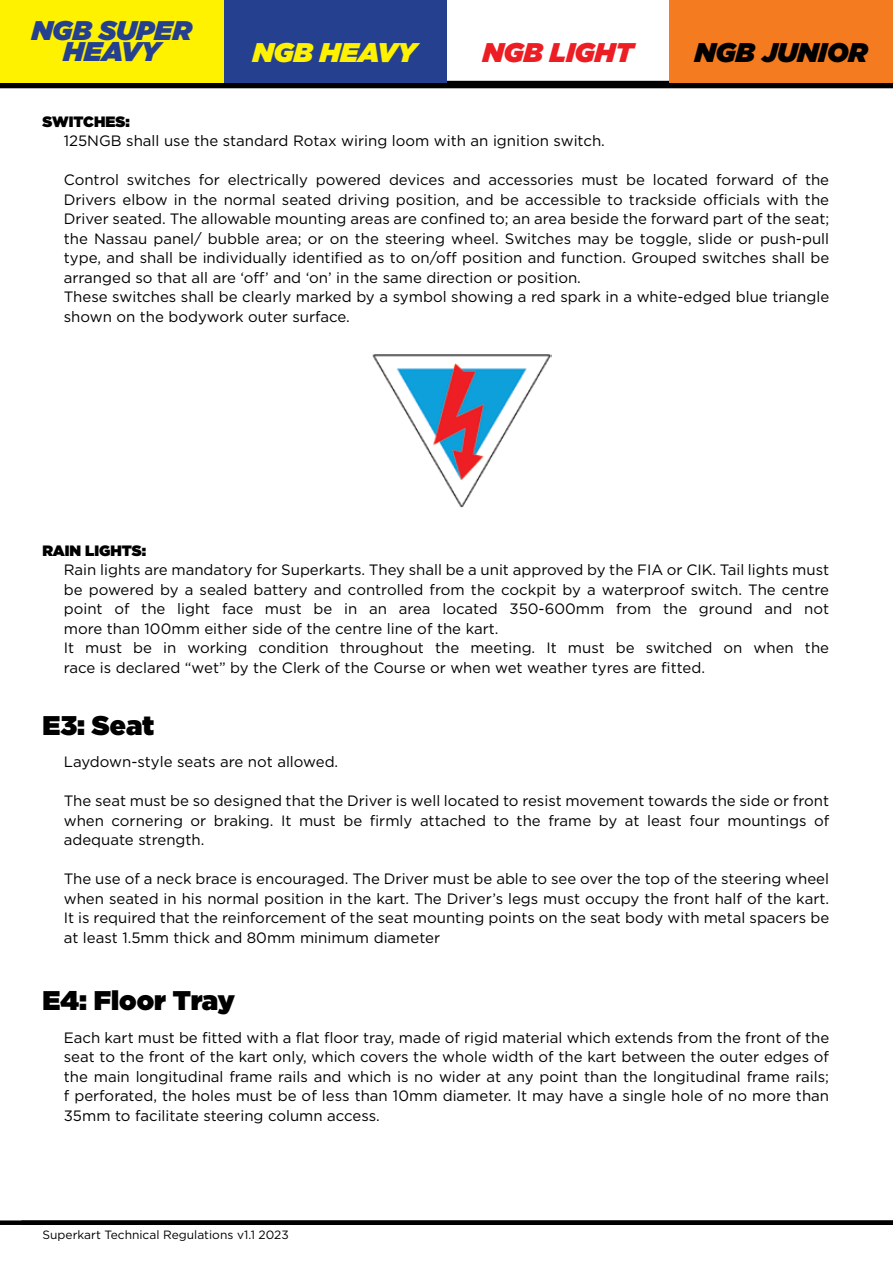
<style>
.page{position:relative;width:893px;height:1263px;background:#fff}
.page>*{position:absolute;margin:0;border:0;box-sizing:border-box;transform-origin:0 0}
.t1{font:900 27px "Gotham";color:#000}
.t2{font:italic 900 27px/21px "Gotham";color:#25408f;text-align:center}
.t3{font:italic 900 27px "Gotham";color:#000}
.t4{font:italic 900 27px "Gotham";color:#fff200}
.t5{font:italic 900 27px "Gotham";color:#ed1d24}
.t6{font:15px/19.5px "Gotham";color:#000;text-align:justify}
.t7{font:900 15px "Gotham";color:#000}
.t8{font:12px "Gotham";color:#000}
</style>
<div class="page">
<div style="left:0;top:81px;width:893px;height:7px;background:#000"></div>
<img style="left:372px;top:354px;width:179px;height:154px">
<div style="left:0;top:1220px;width:893px;height:5px;background:#000"></div>
<div style="left:223px;top:0;width:223px;height:83px;background:#25408f"></div>
<div style="left:0;top:0;width:224px;height:83px;background:#fff200"></div>
<div style="left:670px;top:0;width:223px;height:83px;background:#f47b20"></div>
<h1 class="t2" style="left:32px;top:19px;width:162px">NGB SUPER<br>HEAVY</h1>
<h1 class="t4" style="left:253px;top:33px;width:165px">NGB HEAVY</h1>
<h1 class="t5" style="left:483px;top:33px;width:152px">NGB LIGHT</h1>
<h1 class="t3" style="left:695px;top:33px;width:174px">NGB JUNIOR</h1>
<p class="t7" style="left:43px;top:111px;width:89px">SWITCHES:</p>
<p class="t6" style="left:64px;top:131px;width:543px">125NGB shall use the standard Rotax wiring loom with an ignition switch.</p>
<p class="t6" style="left:64px;top:170px;width:767px;text-align:left">Control switches for electrically powered devices and accessories must be located forward of the Drivers elbow in the normal seated driving position, and be accessible to trackside officials with the Driver seated. The allowable mounting areas are confined to; an area beside the forward part of the seat; the Nassau panel/ bubble area; or on the steering wheel. Switches may be toggle, slide or push-pull type, and shall be individually identified as to on/off position and function. Grouped switches shall be arranged so that all are ‘off’ and ‘on’ in the same direction or position.<br>These switches shall be clearly marked by a symbol showing a red spark in a white-edged blue triangle shown on the bodywork outer surface.</p>
<p class="t7" style="left:43px;top:540px;width:105px">RAIN LIGHTS:</p>
<p class="t6" style="left:64px;top:560px;width:767px;text-align:left">Rain lights are mandatory for Superkarts. They shall be a unit approved by the FIA or CIK. Tail lights must be powered by a sealed battery and controlled from the cockpit by a waterproof switch. The centre point of the light face must be in an area located 350-600mm from the ground and not more than 100mm either side of the centre line of the kart.<br>It must be in working condition throughout the meeting. It must be switched on when the race is declared “wet” by the Clerk of the Course or when wet weather tyres are fitted.</p>
<h1 class="t1" style="left:43px;top:706px;width:113px">E3: Seat</h1>
<p class="t6" style="left:64px;top:752px;width:276px">Laydown-style seats are not allowed.</p>
<p class="t6" style="left:64px;top:791px;width:767px">The seat must be so designed that the Driver is well located to resist movement towards the side or front when cornering or braking. It must be firmly attached to the frame by at least four mountings of adequate strength.</p>
<p class="t6" style="left:64px;top:869px;width:767px">The use of a neck brace is encouraged. The Driver must be able to see over the top of the steering wheel when seated in his normal position in the kart. The Driver’s legs must occupy the front half of the kart.<br>It is required that the reinforcement of the seat mounting points on the seat body with metal spacers be at least 1.5mm thick and 80mm minimum diameter</p>
<h1 class="t1" style="left:43px;top:981px;width:194px">E4: Floor Tray</h1>
<p class="t6" style="left:64px;top:1027px;width:767px">Each kart must be fitted with a flat floor tray, made of rigid material which extends from the front of the seat to the front of the kart only, which covers the whole width of the kart between the outer edges of the main longitudinal frame rails and which is no wider at any point than the longitudinal frame rails; f perforated, the holes must be of less than 10mm diameter. It may have a single hole of no more than 35mm to facilitate steering column access.</p>
<p class="t8" style="left:43px;top:1226px;width:248px">Superkart Technical Regulations v1.1 2023</p>
</div>
